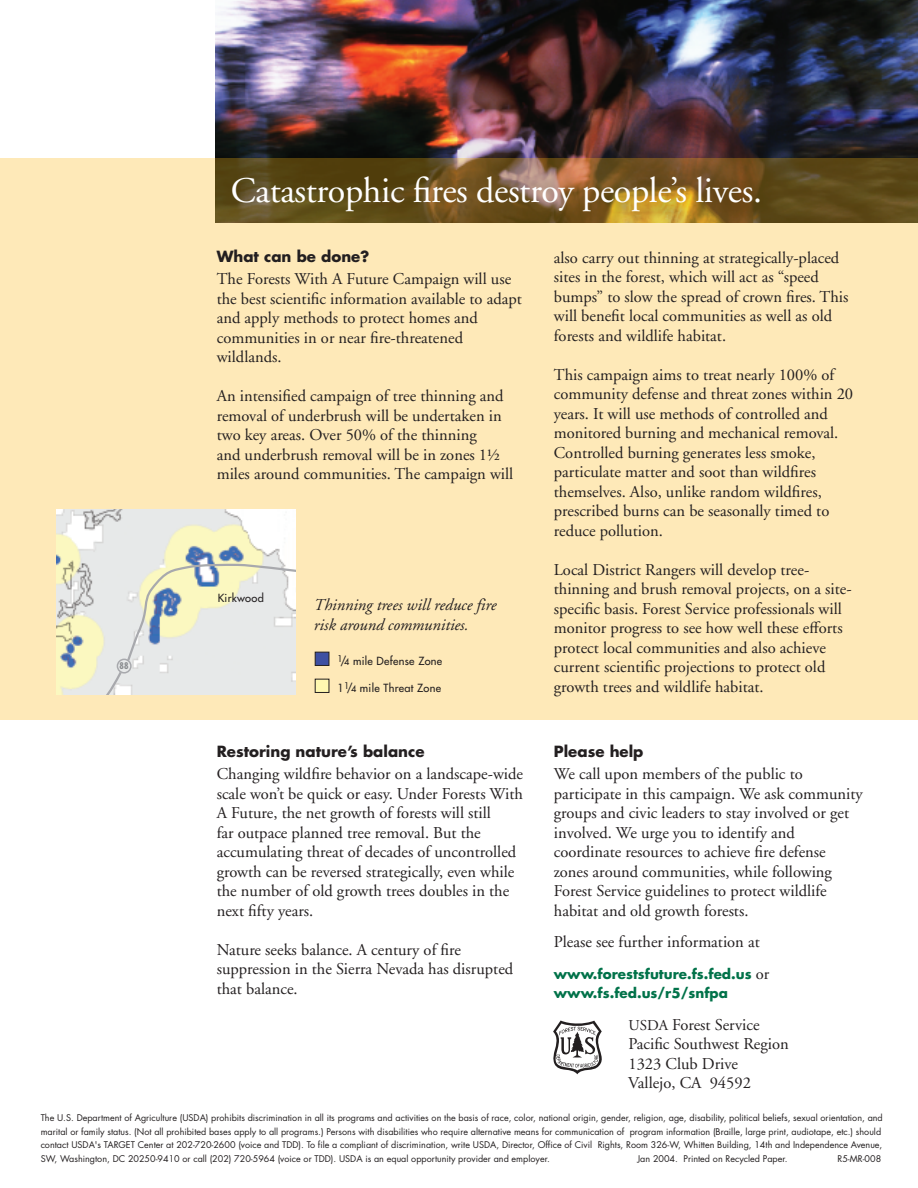
<style>
.page{position:relative;width:918px;height:1188px;background:#fff}
.page>*{position:absolute;margin:0;border:0;box-sizing:border-box;transform-origin:0 0}
.t1{font:36px "Adobe Garamond";letter-spacing:-.01em;color:#fff}
.t2{font:16.5px/19.5px "Adobe Garamond";color:#231f20}
.t3{font:italic 16.5px/19.5px "Adobe Garamond";color:#231f20}
.t4{font:700 15px "Futura";color:#231f20}
.t5{font:700 13.5px/19.5px "Futura";color:#007249}
.t6{font:10.95px "Futura";letter-spacing:.025em;color:#231f20}
.t7{font:9px/13.5px "Futura";color:#231f20}
.t8{font:700 condensed 9px "Futura";color:#8a8c8f}
.s1{font-family:"Adobe Garamond Exp"}
.s2{font-size:9px}
.s3{font-family:"Adobe Garamond";font-weight:400;font-size:16.5px;color:#231f20}
.s4{font-size:15px}
</style>
<div class="page">
<img style="left:216px;top:0;width:702px;height:159px">
<div style="left:0;top:159px;width:918px;height:561px;background:#fcb814;opacity:.3"></div>
<div style="left:315px;top:652px;width:14px;height:14px;background:#3e50a2;border:1px solid #231f20"></div>
<div style="left:315px;top:679px;width:14px;height:14px;background:#fff8b0;border:1px solid #231f20"></div>
<img style="left:56px;top:509px;width:240px;height:185px">
<svg style="left:125px;top:563px;width:171px;height:100px;background:#e0e3d9"></svg>
<svg style="left:56px;top:669px;width:68px;height:25px;background:#ededd6"></svg>
<div style="left:117px;top:659px;width:15px;height:15px;border:2px solid #a8a9ad;border-radius:50%"></div>
<svg style="left:553px;top:1021px;width:49px;height:53px"></svg>
<p class="t8" style="left:120px;top:660px;width:11px">88</p>
<p class="t1" style="left:231px;top:171px;width:533px">Catastrophic <span class="s1">fi</span>res destroy people’s lives.</p>
<p class="t4" style="left:217px;top:246px;width:154px">What can be done?</p>
<p class="t2" style="left:217px;top:270px;width:307px">The Forests With A Future Campaign will use the best scienti<span class="s1">fi</span>c information available to adapt and apply methods to protect homes and communities in or near <span class="s1">fi</span>re-threatened wildlands.</p>
<p class="t2" style="left:217px;top:387px;width:298px">An intensi<span class="s1">fi</span>ed campaign of tree thinning and removal of underbrush will be undertaken in two key areas. Over 50% of the thinning<br>and underbrush removal will be in zones 1½ miles around communities. The campaign will</p>
<p class="t6" style="left:218px;top:591px;width:48px">Kirkwood</p>
<p class="t3" style="left:314px;top:596px;width:184px">Thinning trees will reduce fire risk around communities.</p>
<p class="t6" style="left:338px;top:653px;width:106px"><sup>1</sup>/<span class="s2">4</span> mile Defense Zone</p>
<p class="t6" style="left:338px;top:680px;width:105px">1<sup>1</sup>/<span class="s2">4</span> mile Threat Zone</p>
<p class="t2" style="left:554px;top:248px;width:296px">also carry out thinning at strategically-placed sites in the forest, which will act as “speed bumps” to slow the spread of crown <span class="s1">fi</span>res. This will bene<span class="s1">fi</span>t local communities as well as old forests and wildlife habitat.</p>
<p class="t2" style="left:554px;top:365px;width:301px">This campaign aims to treat nearly 100% of community defense and threat zones within 20 years. It will use methods of controlled and monitored burning and mechanical removal.<br>Controlled burning generates less smoke, particulate matter and soot than wild<span class="s1">fi</span>res themselves. Also, unlike random wild<span class="s1">fi</span>res, prescribed burns can be seasonally timed to reduce pollution.</p>
<p class="t2" style="left:554px;top:560px;width:299px">Local District Rangers will develop tree&shy;thinning and brush removal projects, on a site&shy;speci<span class="s1">fi</span>c basis. Forest Service professionals will monitor progress to see how well these e<span class="s1">ff</span>orts protect local communities and also achieve current scienti<span class="s1">fi</span>c projections to protect old growth trees and wildlife habitat.</p>
<p class="t4" style="left:554px;top:741px;width:91px">Please help</p>
<p class="t2" style="left:554px;top:765px;width:310px">We call upon members of the public to participate in this campaign. We ask community groups and civic leaders to stay involved or get involved. We urge you to identify and coordinate resources to achieve <span class="s1">fi</span>re defense zones around communities, while following Forest Service guidelines to protect wildlife habitat and old growth forests.</p>
<p class="t2" style="left:554px;top:933px;width:207px">Please see further information at</p>
<p class="t5" style="left:554px;top:964px;width:217px">www.forestsfuture.fs.fed.us <span class="s3">or </span>www.fs.fed.us/r5/snfpa</p>
<p class="t2" style="left:628px;top:1015px;width:162px"><span class="s4">USDA</span> Forest Service<br>Paci<span class="s1">fi</span>c Southwest Region<br>1323 Club Drive<br>Vallejo, CA 94592</p>
<p class="t7" style="left:41px;top:1111px;width:844px">The U.S. Department of Agriculture (USDA) prohibits discrimination in all its programs and activities on the basis of race, color, national origin, gender, religion, age, disability, political beliefs, sexual orientation, and marital or family status. (Not all prohibited bases apply to all programs.) Persons with disabilities who require alternative means for communication of program information (Braille, large print, audiotape, etc.) should contact USDA's TARGET Center at 202-720-2600 (voice and TDD). To file a compliant of discrimination, write USDA, Director, Office of Civil Rights, Room 326-W, Whitten Building, 14th and Independence Avenue, SW, Washington, DC 20250-9410 or call (202) 720-5964 (voice or TDD). USDA is an equal opportunity provider and employer.</p>
<p class="t4" style="left:217px;top:741px;width:209px">Restoring nature’s balance</p>
<p class="t2" style="left:217px;top:765px;width:308px">Changing wild<span class="s1">fi</span>re behavior on a landscape-wide scale won’t be quick or easy. Under Forests With A Future, the net growth of forests will still<br>far outpace planned tree removal. But the accumulating threat of decades of uncontrolled growth can be reversed strategically, even while the number of old growth trees doubles in the next <span class="s1">fi</span>fty years.</p>
<p class="t2" style="left:217px;top:940px;width:298px">Nature seeks balance. A century of <span class="s1">fi</span>re suppression in the Sierra Nevada has disrupted that balance.</p>
<p class="t7" style="left:637px;top:1151px;width:152px">Jan 2004. Printed on Recycled Paper.</p>
<p class="t7" style="left:838px;top:1151px;width:45px">R5-MR-008</p>
</div>
